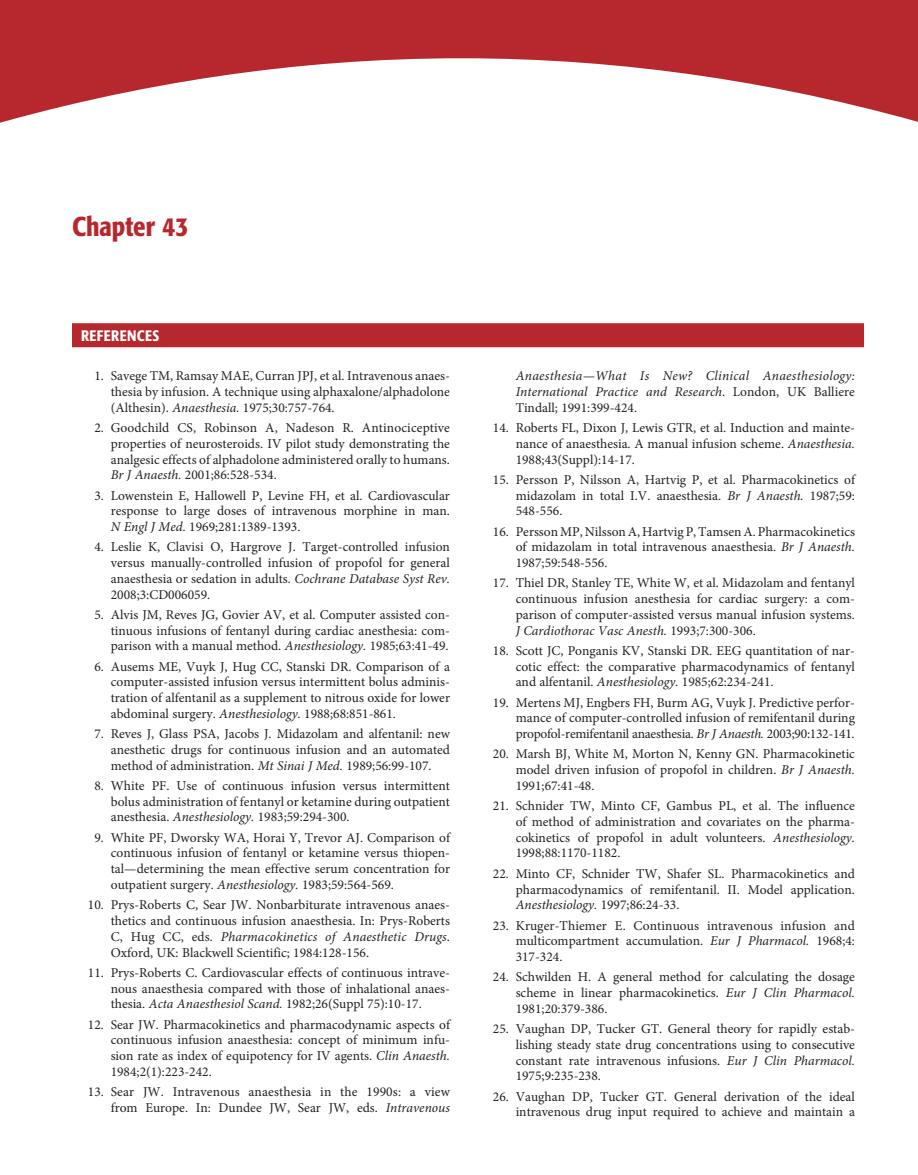
<style>
.page{position:relative;width:918px;height:1175px;background:#fff}
.page>*{position:absolute;margin:0;border:0;box-sizing:border-box;transform-origin:0 0}
.t1{font:500 condensed 27px "Formata";color:#b7282e}
.t2{font:500 condensed 15px "Formata";letter-spacing:.03em;color:#fff}
.t3{font:13.5px/15.8px "Minion Pro";color:#231f20;text-align:justify}
.t4{font:italic 13.5px/15.8px "Minion Pro";letter-spacing:.005em;color:#231f20;text-align:justify}
.s1{font-style:italic}
.s2{font-style:normal}
</style>
<div class="page">
<svg style="left:0;top:0;width:918px;height:123px;fill:#b7282e"></svg>
<div style="left:72px;top:323px;width:792px;height:24px;background:#b7282e"></div>
<h1 class="t1" style="left:72px;top:215px;width:118px">Chapter 43</h1>
<p class="t2" style="left:81px;top:329px;width:80px">REFERENCES</p>
<p class="t3" style="left:111px;top:369px;width:341px;text-indent:-16px">1. Savege TM, Ramsay MAE, Curran JPJ, et al. Intravenous anaes&shy;thesia by infusion. A technique using alphaxalone/ alphadolone (Althesin). <span class="s1">Anaesthesia.</span> 1975;30:757-764.</p>
<p class="t3" style="left:111px;top:421px;width:341px;text-indent:-16px">2. Goodchild CS, Robinson A, Nadeson R. Antinociceptive properties of neurosteroids. IV pilot study demonstrating the analgesic effects of alphadolone administered orally to humans.<br><span class="s1">Br J Anaesth.</span> 2001;86:528-534.</p>
<p class="t3" style="left:111px;top:488px;width:341px;text-indent:-16px">3. Lowenstein E, Hallowell P, Levine FH, et al. Cardiovascular response to large doses of intravenous morphine in man.<br><span class="s1">N Engl J Med.</span> 1969;281:1389-1393.</p>
<p class="t3" style="left:111px;top:540px;width:341px;text-indent:-16px">4. Leslie K, Clavisi O, Hargrove J. Target-controlled infusion versus manually-controlled infusion of propofol for general anaesthesia or sedation in adults. <span class="s1">Cochrane Database Syst Rev.<br></span>2008;3:CD006059.</p>
<p class="t3" style="left:111px;top:607px;width:341px;text-indent:-16px">5. Alvis JM, Reves JG, Govier AV, et al. Computer assisted con&shy;tinuous infusions of fentanyl during cardiac anesthesia: com&shy;parison with a manual method. <span class="s1">Anesthesiology.</span> 1985;63:41-49.</p>
<p class="t3" style="left:111px;top:659px;width:341px;text-indent:-16px">6. Ausems ME, Vuyk J, Hug CC, Stanski DR. Comparison of a computer-assisted infusion versus intermittent bolus adminis&shy;tration of alfentanil as a supplement to nitrous oxide for lower abdominal surgery. <span class="s1">Anesthesiology.</span> 1988;68:851-861.</p>
<p class="t3" style="left:111px;top:727px;width:341px;text-indent:-16px">7. Reves J, Glass PSA, Jacobs J. Midazolam and alfentanil: new anesthetic drugs for continuous infusion and an automated method of administration. <span class="s1">Mt Sinai J Med.</span> 1989;56:99-107.</p>
<p class="t3" style="left:111px;top:778px;width:341px;text-indent:-16px">8. White PF. Use of continuous infusion versus intermittent bolus administration of fentanyl or ketamine during outpatient anesthesia. <span class="s1">Anesthesiology.</span> 1983;59:294-300.</p>
<p class="t3" style="left:111px;top:830px;width:341px;text-indent:-16px">9. White PF, Dworsky WA, Horai Y, Trevor AJ. Comparison of continuous infusion of fentanyl or ketamine versus thiopen&shy;tal—determining the mean effective serum concentration for outpatient surgery. <span class="s1">Anesthesiology.</span> 1983;59:564-569.</p>
<p class="t3" style="left:111px;top:898px;width:341px;text-indent:-23px">10. Prys-Roberts C, Sear JW. Nonbarbiturate intravenous anaes&shy;thetics and continuous infusion anaesthesia. In: Prys-Roberts C, Hug CC, eds. <span class="s1">Pharmacokinetics of Anaesthetic Drugs</span>.<br>Oxford, UK: Blackwell Scientific; 1984:128-156.</p>
<p class="t3" style="left:111px;top:965px;width:341px;text-indent:-23px">11. Prys-Roberts C. Cardiovascular effects of continuous intrave&shy;nous anaesthesia compared with those of inhalational anaes&shy;thesia. <span class="s1">Acta Anaesthesiol Scand.</span> 1982;26(Suppl 75):10-17.</p>
<p class="t3" style="left:111px;top:1017px;width:341px;text-indent:-23px">12. Sear JW. Pharmacokinetics and pharmacodynamic aspects of continuous infusion anaesthesia: concept of minimum infu&shy;sion rate as index of equipotency for IV agents. <span class="s1">Clin Anaesth.<br></span>1984;2(1):223-242.</p>
<p class="t3" style="left:88px;top:1084px;width:364px;text-align:right">13. Sear JW. Intravenous anaesthesia in the 1990s: a view from Europe. In: Dundee JW, Sear JW, eds. <span class="s1">Intravenous</span></p>
<p class="t4" style="left:516px;top:369px;width:341px">Anaesthesia—What Is New? Clinical Anaesthesiology:<br>International Practice and Research<span class="s2">. London, UK Balliere Tindall; 1991:399-424.</span></p>
<p class="t3" style="left:516px;top:421px;width:341px;text-indent:-23px">14. Roberts FL, Dixon J, Lewis GTR, et al. Induction and mainte&shy;nance of anaesthesia. A manual infusion scheme. <span class="s1">Anaesthesia.<br></span>1988;43(Suppl):14-17.</p>
<p class="t3" style="left:516px;top:472px;width:341px;text-indent:-23px">15. Persson P, Nilsson A, Hartvig P, et al. Pharmacokinetics of midazolam in total I.V. anaesthesia. <span class="s1">Br J Anaesth.</span> 1987;59:<br>548-556.</p>
<p class="t3" style="left:516px;top:524px;width:341px;text-indent:-23px">16. Persson MP, Nilsson A, Hartvig P, Tamsen A. Pharmacokinetics of midazolam in total intravenous anaesthesia. <span class="s1">Br J Anaesth.<br></span>1987;59:548-556.</p>
<p class="t3" style="left:516px;top:576px;width:341px;text-indent:-23px">17. Thiel DR, Stanley TE, White W, et al. Midazolam and fentanyl continuous infusion anesthesia for cardiac surgery: a com&shy;parison of computer-assisted versus manual infusion systems.<br><span class="s1">J Cardiothorac Vasc Anesth.</span> 1993;7:300-306.</p>
<p class="t3" style="left:516px;top:643px;width:341px;text-indent:-23px">18. Scott JC, Ponganis KV, Stanski DR. EEG quantitation of nar&shy;cotic effect: the comparative pharmacodynamics of fentanyl and alfentanil. <span class="s1">Anesthesiology.</span> 1985;62:234-241.</p>
<p class="t3" style="left:516px;top:695px;width:341px;text-indent:-23px">19. Mertens MJ, Engbers FH, Burm AG, Vuyk J. Predictive perfor&shy;mance of computer-controlled infusion of remifentanil during propofol-remifentanil anaesthesia. <span class="s1">Br J Anaesth.</span> 2003;90:132-141.</p>
<p class="t3" style="left:516px;top:747px;width:341px;text-indent:-23px">20. Marsh BJ, White M, Morton N, Kenny GN. Pharmacokinetic model driven infusion of propofol in children. <span class="s1">Br J Anaesth.<br></span>1991;67:41-48.</p>
<p class="t3" style="left:516px;top:799px;width:341px;text-indent:-23px">21. Schnider TW, Minto CF, Gambus PL, et al. The influence of method of administration and covariates on the pharma&shy;cokinetics of propofol in adult volunteers. <span class="s1">Anesthesiology.<br></span>1998;88:1170-1182.</p>
<p class="t3" style="left:516px;top:866px;width:341px;text-indent:-23px">22. Minto CF, Schnider TW, Shafer SL. Pharmacokinetics and pharmacodynamics of remifentanil. II. Model application.<br><span class="s1">Anesthesiology.</span> 1997;86:24-33.</p>
<p class="t3" style="left:516px;top:918px;width:341px;text-indent:-23px">23. Kruger-Thiemer E. Continuous intravenous infusion and multicompartment accumulation. <span class="s1">Eur J Pharmacol.</span> 1968;4:<br>317-324.</p>
<p class="t3" style="left:516px;top:970px;width:341px;text-indent:-23px">24. Schwilden H. A general method for calculating the dosage scheme in linear pharmacokinetics. <span class="s1">Eur J Clin Pharmacol.<br></span>1981;20:379-386.</p>
<p class="t3" style="left:516px;top:1021px;width:341px;text-indent:-23px">25. Vaughan DP, Tucker GT. General theory for rapidly estab&shy;lishing steady state drug concentrations using to consecutive constant rate intravenous infusions. <span class="s1">Eur J Clin Pharmacol.<br></span>1975;9:235-238.</p>
<p class="t3" style="left:493px;top:1089px;width:364px;text-align:right">26. Vaughan DP, Tucker GT. General derivation of the ideal intravenous drug input required to achieve and maintain a</p>
</div>
